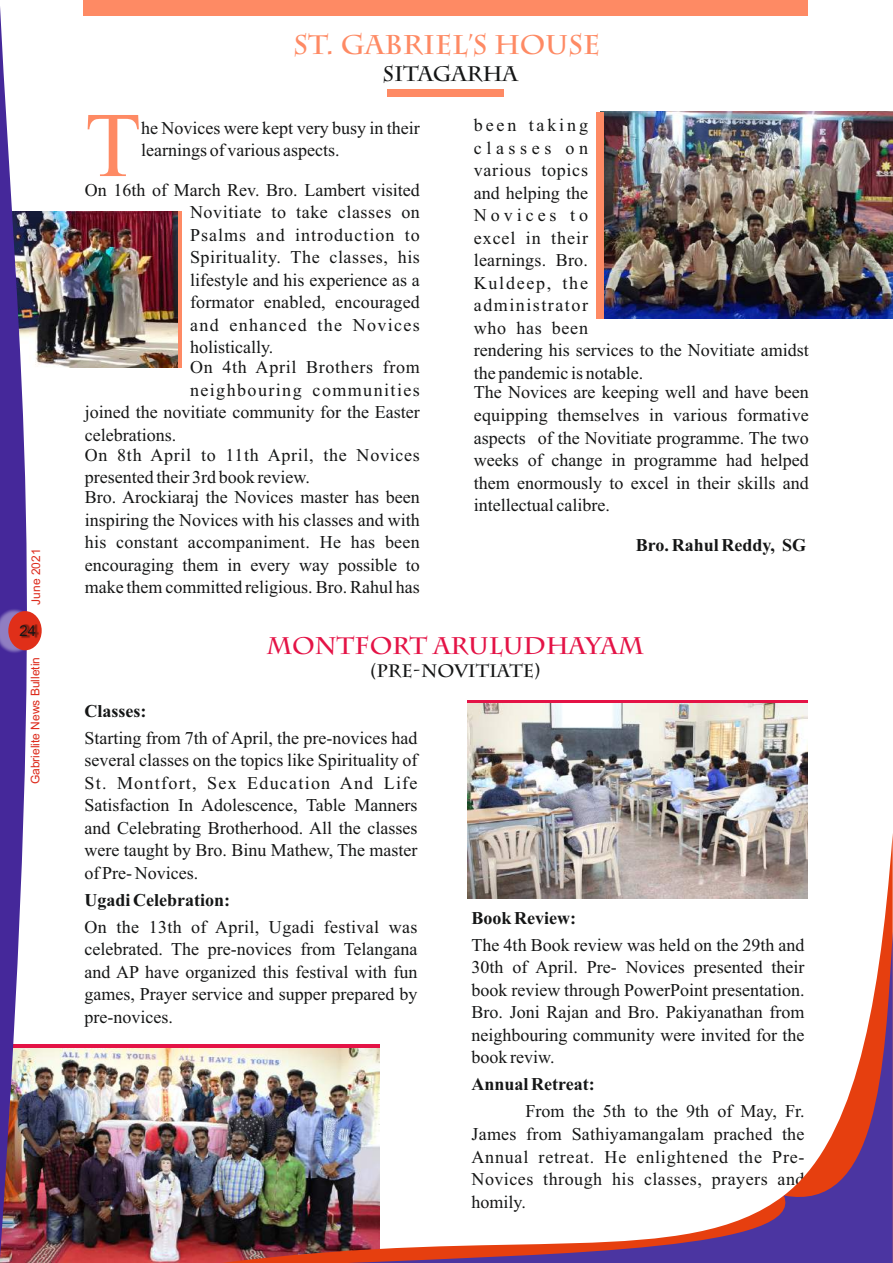
<style>
.page{position:relative;width:893px;height:1263px;background:#fff}
.page>*{position:absolute;margin:0;border:0;box-sizing:border-box;transform-origin:0 0}
.t1{font:92.1px "Times New Roman";color:#fe8a64}
.t2{font:700 27px "Charlemagne Std";color:#fe8a64}
.t3{font:700 24px "Charlemagne Std";letter-spacing:-.005em;color:#e41346}
.t4{font:700 21px "Charlemagne Std";color:#151616}
.t5{font:18px/22.5px "Times New Roman";color:#151616;text-align:justify}
.t6{font:18px/22.5px "Times New Roman";letter-spacing:.025em;color:#151616}
.t7{font:700 18px "Times New Roman";color:#151616}
.t8{font:18px "Times New Roman";letter-spacing:.08em;color:#151616}
.t9{font:18px "Times New Roman";letter-spacing:.04em;color:#151616}
.t10{font:700 18px "Charlemagne Std";color:#151616}
.t11{font:15px "Arial";color:#151616}
.t12{font:12px "Arial";color:#dd2b1c}
</style>
<div class="page">
<div style="left:84px;top:0;width:724px;height:16px;background:#fe8a64"></div>
<div style="left:174px;top:211px;width:8px;height:157px;background:#fe8a64"></div>
<div style="left:3px;top:1044px;width:377px;height:8px;background:#e41346"></div>
<img style="left:604px;top:112px;width:289px;height:206px">
<img style="left:49px;top:211px;width:129px;height:157px">
<div style="left:467px;top:700px;width:341px;height:7px;background:#e41346"></div>
<img style="left:49px;top:1048px;width:172px;height:215px">
<img style="left:467px;top:703px;width:341px;height:130px">
<div style="left:388px;top:89px;width:116px;height:8px;background:#fe8a64"></div>
<div style="left:597px;top:112px;width:7px;height:206px;background:#fe8a64"></div>
<img style="left:0;top:7px;width:49px;height:1256px">
<div style="left:0;top:606px;width:36px;height:49px;background:#fff;opacity:.4"></div>
<div style="left:8px;top:611px;width:34px;height:39px;background:#e02f19;border-radius:50%"></div>
<div style="left:20px;top:625px;width:19px;height:14px;background:#151616;opacity:.49"></div>
<img style="left:221px;top:833px;width:672px;height:430px">
<svg style="left:344px;top:932px;width:549px;height:331px"></svg>
<p class="t12" style="left:32px;top:605px;width:58px;rotate:-90deg">June 2021</p>
<p class="t11" style="left:20px;top:625px;width:18px">24</p>
<p class="t12" style="left:31px;top:784px;width:129px;rotate:-90deg">Gabrielite News Bulletin</p>
<h2 class="t2" style="left:293px;top:35px;width:309px">ST. GABRIEL’S HOUSE</h2>
<p class="t4" style="left:382px;top:67px;width:137px">SITAGARHA</p>
<h1 class="t1" style="left:85px;top:112px;width:58px">T</h1>
<p class="t5" style="left:141px;top:118px;width:280px">he Novices were kept very busy in their learnings of various aspects.</p>
<p class="t5" style="left:190px;top:180px;width:231px;text-indent:-105px">On 16th of March Rev. Bro. Lambert visited Novitiate to take classes on Psalms and introduction to Spirituality. The classes, his lifestyle and his experience as a formator enabled, encouraged and enhanced the Novices holistically.</p>
<p class="t9" style="left:190px;top:361px;width:231px">On 4th April Brothers from</p>
<p class="t8" style="left:190px;top:383px;width:231px">neighbouring communities</p>
<p class="t5" style="left:85px;top:403px;width:337px">joined the novitiate community for the Easter</p>
<p class="t5" style="left:85px;top:425px;width:93px">celebrations.</p>
<p class="t5" style="left:85px;top:445px;width:337px">On 8th April to 11th April, the Novices presented their 3rd book review.</p>
<p class="t5" style="left:85px;top:488px;width:337px">Bro. Arockiaraj the Novices master has been inspiring the Novices with his classes and with his constant accompaniment. He has been encouraging them in every way possible to make them committed religious. Bro. Rahul has</p>
<p class="t6" style="left:474px;top:115px;width:337px">been taking<br>classes on<br>various topics<br>and helping the<br>Novices to<br>excel in their<br>learnings. Bro.<br>Kuldeep, the<br>administrator<br>who has been<br>rendering his services to the Novitiate amidst the pandemic is notable.</p>
<p class="t5" style="left:474px;top:383px;width:337px">The Novices are keeping well and have been equipping themselves in various formative aspects of the Novitiate programme. The two weeks of change in programme had helped them enormously to excel in their skills and intellectual calibre.</p>
<p class="t7" style="left:636px;top:539px;width:172px">Bro. Rahul Reddy, SG</p>
<h3 class="t3" style="left:267px;top:637px;width:378px">MONTFORT ARULUDHAYAM</h3>
<p class="t10" style="left:370px;top:664px;width:172px">(PRE-NOVITIATE)</p>
<p class="t7" style="left:85px;top:704px;width:63px">Classes:</p>
<p class="t5" style="left:85px;top:728px;width:335px">Starting from 7th of April, the pre-novices had several classes on the topics like Spirituality of St. Montfort, Sex Education And Life Satisfaction In Adolescence, Table Manners and Celebrating Brotherhood. All the classes were taught by Bro. Binu Mathew, The master of Pre- Novices.</p>
<p class="t7" style="left:85px;top:893px;width:147px">Ugadi Celebration:</p>
<p class="t5" style="left:85px;top:917px;width:335px">On the 13th of April, Ugadi festival was celebrated. The pre-novices from Telangana and AP have organized this festival with fun games, Prayer service and supper prepared by pre-novices.</p>
<p class="t7" style="left:472px;top:912px;width:106px">Book Review:</p>
<p class="t5" style="left:472px;top:935px;width:335px">The 4th Book review was held on the 29th and 30th of April. Pre- Novices presented their book review through PowerPoint presentation.<br>Bro. Joni Rajan and Bro. Pakiyanathan from neighbouring community were invited for the book reviw.</p>
<p class="t7" style="left:472px;top:1078px;width:125px">Annual Retreat:</p>
<p class="t5" style="left:471px;top:1102px;width:335px;text-indent:54px">From the 5th to the 9th of May, Fr.<br>James from Sathiyamangalam prached the Annual retreat. He enlightened the Pre-Novices through his classes, prayers and homily.</p>
</div>
